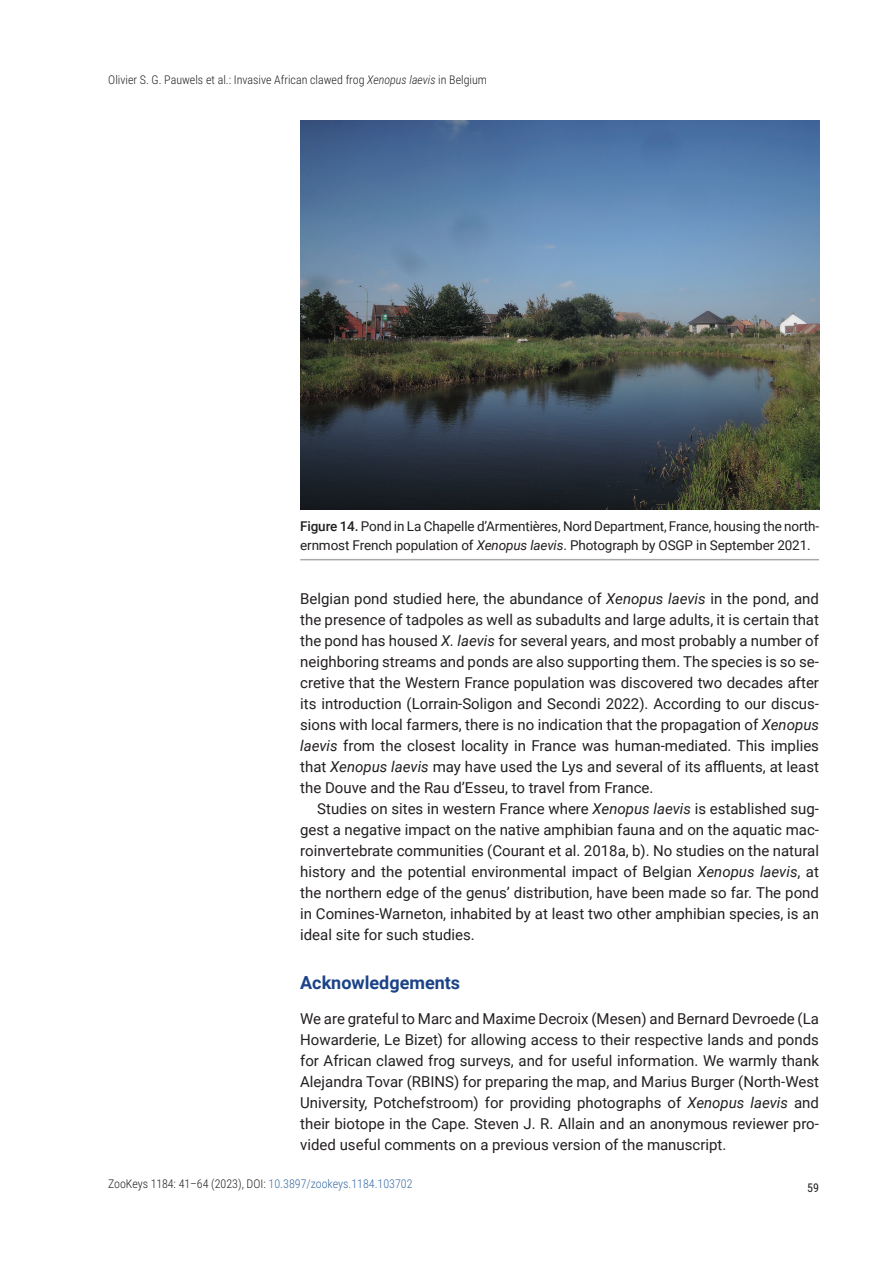
<style>
.page{position:relative;width:893px;height:1263px;background:#fff}
.page>*{position:absolute;margin:0;border:0;box-sizing:border-box;transform-origin:0 0}
.t1{font:700 18px "Roboto";color:#1b4387}
.t2{font:15px/21px "Roboto";color:#231f20;text-align:justify}
.t3{font:13.5px/19.8px "Roboto";letter-spacing:-.01em;color:#231f20}
.t4{font:300 12px "Roboto Condensed";color:#231f20}
.t5{font:12px "Roboto Condensed";color:#231f20}
.s1{font-style:italic}
.s2{font-weight:500}
.s3{color:#376ba5}
</style>
<div class="page">
<img style="left:300px;top:121px;width:519px;height:389px">
<hr style="left:300px;top:559px;width:519px;height:1px;background:#a8a9ad">
<p class="t4" style="left:108px;top:71px;width:380px">Olivier S. G. Pauwels et al.: Invasive African clawed frog <span class="s1">Xenopus laevis</span> in Belgium</p>
<p class="t3" style="left:300px;top:515px;width:520px"><span class="s2">Figure 14.</span> Pond in La Chapelle d’Armentières, Nord Department, France, housing the north&shy;ernmost French population of <span class="s1">Xenopus laevis</span>. Photograph by OSGP in September 2021.</p>
<p class="t2" style="left:300px;top:587px;width:520px">Belgian pond studied here, the abundance of <span class="s1">Xenopus laevis</span> in the pond, and the presence of tadpoles as well as subadults and large adults, it is certain that the pond has housed <span class="s1">X. laevis</span> for several years, and most probably a number of neighboring streams and ponds are also supporting them. The species is so se&shy;cretive that the Western France population was discovered two decades after its introduction (Lorrain-Soligon and Secondi 2022). According to our discus&shy;sions with local farmers, there is no indication that the propagation of <span class="s1">Xenopus laevis</span> from the closest locality in France was human-mediated. This implies that <span class="s1">Xenopus laevis</span> may have used the Lys and several of its affluents, at least the Douve and the Rau d’Esseu, to travel from France.</p>
<p class="t2" style="left:300px;top:797px;width:520px;text-indent:17px">Studies on sites in western France where <span class="s1">Xenopus laevis</span> is established sug&shy;gest a negative impact on the native amphibian fauna and on the aquatic mac&shy;roinvertebrate communities (Courant et al. 2018a, b). No studies on the natural history and the potential environmental impact of Belgian <span class="s1">Xenopus laevis</span>, at the northern edge of the genus’ distribution, have been made so far. The pond in Comines-Warneton, inhabited by at least two other amphibian species, is an ideal site for such studies.</p>
<p class="t1" style="left:300px;top:969px;width:161px">Acknowledgements</p>
<p class="t2" style="left:300px;top:1007px;width:520px">We are grateful to Marc and Maxime Decroix (Mesen) and Bernard Devroede (La Howarderie, Le Bizet) for allowing access to their respective lands and ponds for African clawed frog surveys, and for useful information. We warmly thank Alejandra Tovar (RBINS) for preparing the map, and Marius Burger (North-West University, Potchefstroom) for providing photographs of <span class="s1">Xenopus laevis</span> and their biotope in the Cape. Steven J. R. Allain and an anonymous reviewer pro&shy;vided useful comments on a previous version of the manuscript.</p>
<p class="t4" style="left:108px;top:1175px;width:306px">ZooKeys 1184: 41–64 (2023), DOI: <span class="s3">10.3897/zookeys.1184.103702</span></p>
<p class="t5" style="left:807px;top:1179px;width:13px">59</p>
</div>
